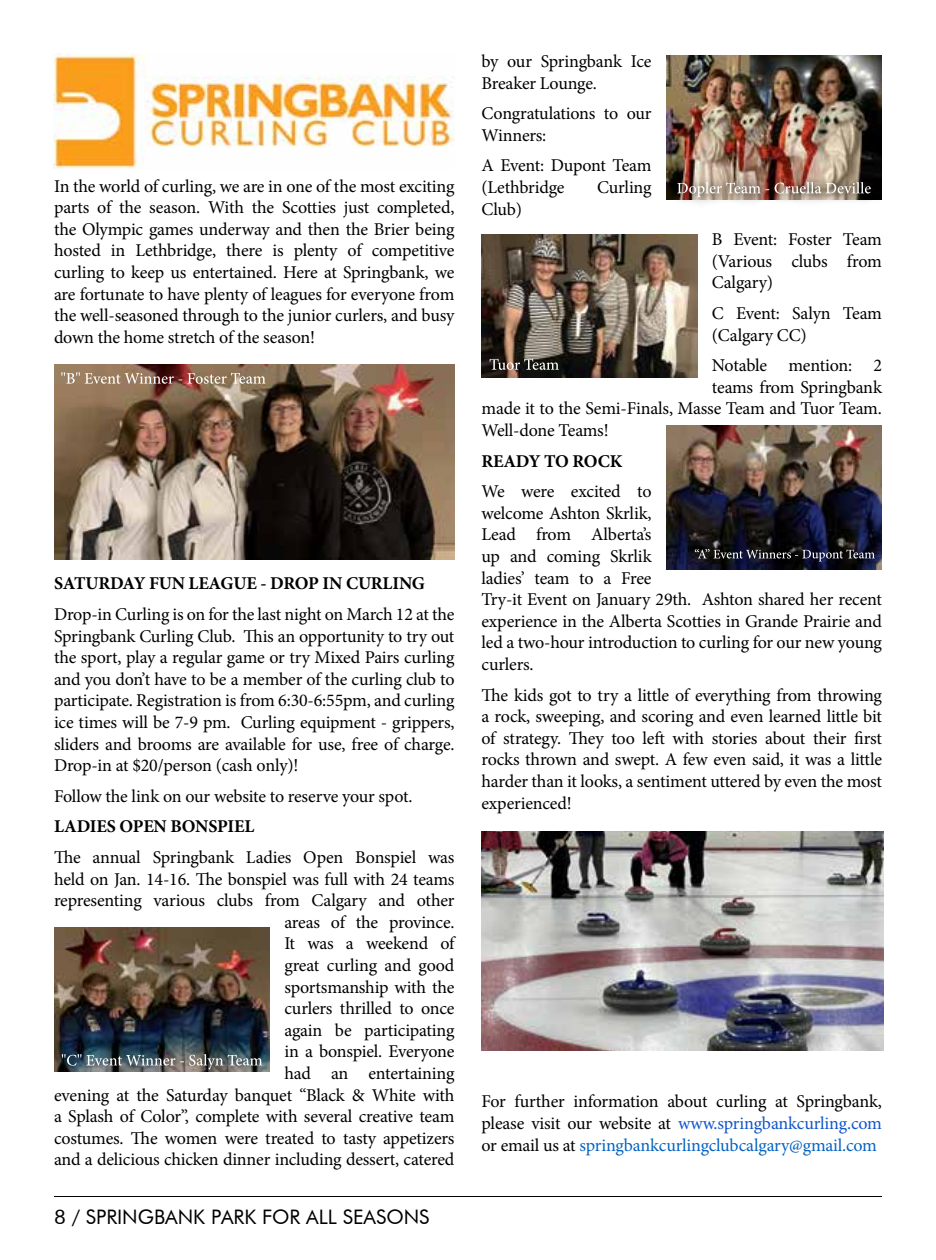
<style>
.page{position:relative;width:936px;height:1260px;background:#fff}
.page>*{position:absolute;margin:0;border:0;box-sizing:border-box;transform-origin:0 0}
.t1{font:20px "Futura BT";color:#000}
.t2{font:18px/21.6px "Minion Pro";letter-spacing:-.015em;color:#000;text-align:justify}
.t3{font:700 18px "Minion Pro";letter-spacing:-.01em;color:#000}
.s1{color:#15c}
.s2{color:#0563c1}
</style>
<div class="page">
<hr style="left:54px;top:1196px;width:828px;height:1px;background:#000">
<img style="left:54px;top:54px;width:401px;height:116px">
<img style="left:54px;top:364px;width:400px;height:196px">
<img style="left:54px;top:928px;width:216px;height:144px">
<img style="left:666px;top:56px;width:216px;height:144px">
<img style="left:482px;top:234px;width:216px;height:144px">
<img style="left:666px;top:426px;width:216px;height:144px">
<img style="left:482px;top:832px;width:402px;height:219px">
<svg style="left:61px;top:372px;width:121px;height:12px"></svg>
<svg style="left:188px;top:373px;width:78px;height:11px"></svg>
<svg style="left:62px;top:1054px;width:200px;height:16px;background:#6a7275"></svg>
<img style="left:669px;top:173px;width:213px;height:30px">
<svg style="left:677px;top:182px;width:92px;height:15px"></svg>
<svg style="left:775px;top:182px;width:96px;height:12px"></svg>
<svg style="left:490px;top:359px;width:69px;height:11px"></svg>
<svg style="left:695px;top:549px;width:180px;height:12px;background:#373842"></svg>
<p class="t2" style="left:54px;top:175px;width:402px">In the world of curling, we are in one of the most exciting parts of the season. With the Scotties just completed, the Olympic games underway and then the Brier being hosted in Lethbridge, there is plenty of competitive curling to keep us entertained. Here at Springbank, we are fortunate to have plenty of leagues for everyone from the well-seasoned through to the junior curlers, and busy down the home stretch of the season!</p>
<p class="t3" style="left:54px;top:571px;width:373px">SATURDAY FUN LEAGUE - DROP IN CURLING</p>
<p class="t2" style="left:54px;top:604px;width:402px">Drop-in Curling is on for the last night on March 12 at the Springbank Curling Club. This an opportunity to try out the sport, play a regular game or try Mixed Pairs curling and you don’t have to be a member of the curling club to participate. Registration is from 6:30-6:55pm, and curling ice times will be 7-9 pm. Curling equipment - grippers, sliders and brooms are available for use, free of charge.<br>Drop-in at $20/person (cash only)!</p>
<p class="t2" style="left:54px;top:785px;width:360px">Follow the link on our website to reserve your spot.</p>
<p class="t3" style="left:54px;top:814px;width:202px">LADIES OPEN BONSPIEL</p>
<p class="t2" style="left:54px;top:847px;width:402px;text-align:right">The annual Springbank Ladies Open Bonspiel was held on Jan. 14-16. The bonspiel was full with 24 teams representing various clubs from Calgary and other areas of the province.<br>It was a weekend of<br>great curling and good<br>sportsmanship with the<br>curlers thrilled to once<br>again be participating<br>in a bonspiel. Everyone<br>had an entertaining<br>evening at the Saturday banquet “Black &amp; White with a Splash of Color”, complete with several creative team costumes. The women were treated to tasty appetizers and a delicious chicken dinner including dessert, catered</p>
<p class="t1" style="left:54px;top:1205px;width:377px">8 / SPRINGBANK PARK FOR ALL SEASONS</p>
<p class="t2" style="left:482px;top:51px;width:172px">by our Springbank Ice<br>Breaker Lounge.</p>
<p class="t2" style="left:482px;top:103px;width:172px">Congratulations to our<br>Winners:</p>
<p class="t2" style="left:482px;top:155px;width:172px">A Event: Dupont Team (Lethbridge</p>
<p class="t2" style="left:597px;top:177px;width:56px">Curling</p>
<p class="t2" style="left:482px;top:198px;width:42px">Club)</p>
<p class="t2" style="left:712px;top:229px;width:172px">B Event: Foster Team (Various clubs from Calgary)</p>
<p class="t2" style="left:712px;top:303px;width:172px">C Event: Salyn Team (Calgary CC)</p>
<p class="t2" style="left:712px;top:355px;width:172px">Notable mention: 2</p>
<p class="t2" style="left:712px;top:376px;width:172px">teams from Springbank</p>
<p class="t2" style="left:482px;top:398px;width:402px">made it to the Semi-Finals, Masse Team and Tuor Team.</p>
<p class="t2" style="left:482px;top:420px;width:129px">Well-done Teams!</p>
<p class="t3" style="left:482px;top:448px;width:142px">READY TO ROCK</p>
<p class="t2" style="left:482px;top:481px;width:402px;text-align:left">We were excited to<br>welcome Ashton Skrlik,<br>Lead from Alberta’s<br>up and coming Skrlik<br>ladies’ team to a Free<br>Try-it Event on January 29th. Ashton shared her recent experience in the Alberta Scotties in Grande Prairie and led a two-hour introduction to curling for our new young curlers.</p>
<p class="t2" style="left:482px;top:684px;width:402px">The kids got to try a little of everything from throwing a rock, sweeping, and scoring and even learned little bit of strategy. They too left with stories about their first rocks thrown and swept. A few even said, it was a little harder than it looks, a sentiment uttered by even the most experienced!</p>
<p class="t2" style="left:482px;top:1091px;width:402px">For further information about curling at Springbank, please visit our website at <span class="s1">www.springbankcurling.com </span>or email us at <span class="s2">springbankcurlingclubcalgary@gmail.com</span></p>
</div>
